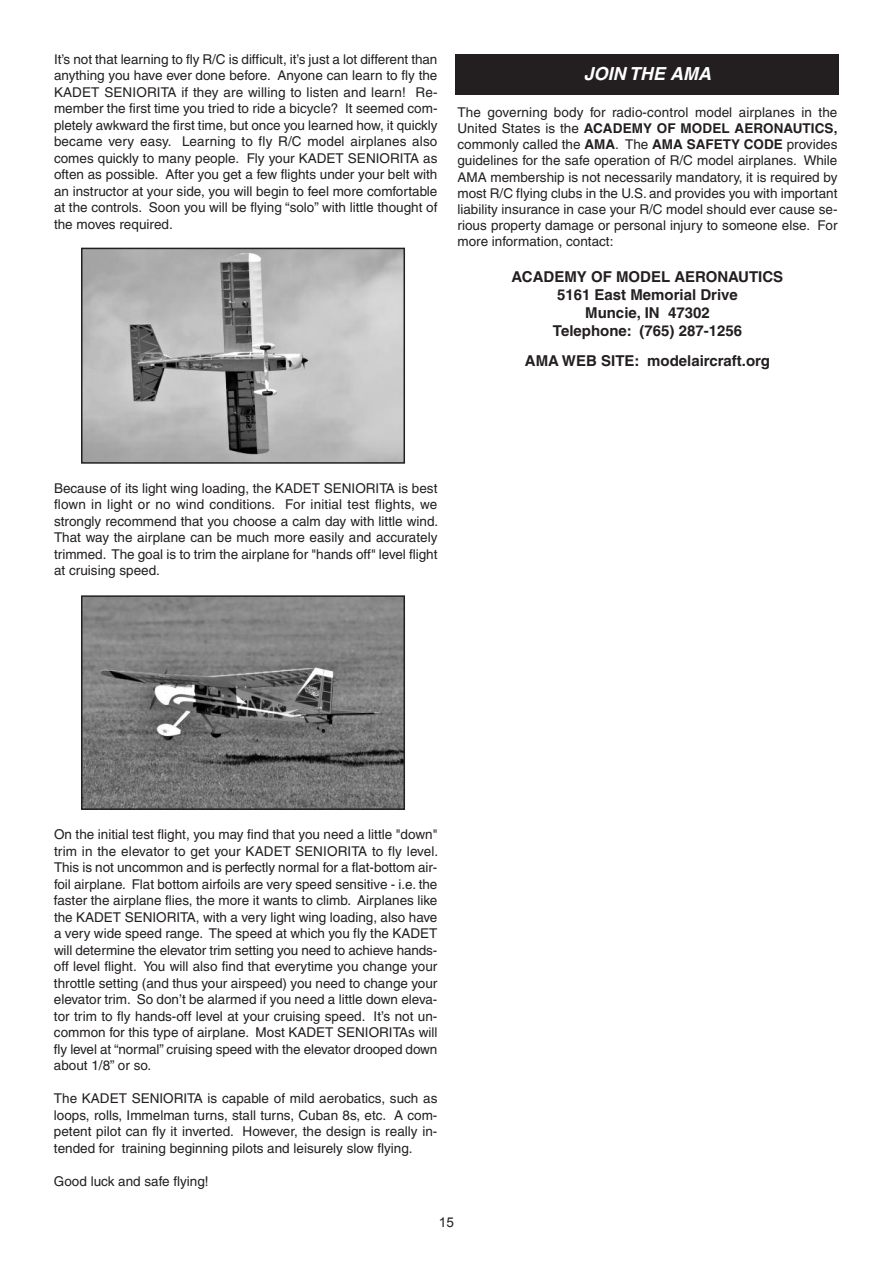
<style>
.page{position:relative;width:893px;height:1263px;background:#fff}
.page>*{position:absolute;margin:0;border:0;box-sizing:border-box;transform-origin:0 0}
.t1{font:italic 700 18px "Helvetica";color:#fff}
.t2{font:700 15px/18px "Helvetica";color:#231f20;text-align:center}
.t3{font:13.5px/16.5px "Helvetica";color:#231f20;text-align:justify}
.t4{font:13.5px "Arial";color:#231f20}
.s1{font-weight:700}
</style>
<div class="page">
<div style="left:455px;top:54px;width:384px;height:40px;background:#231f20"></div>
<img style="left:84px;top:598px;width:318px;height:209px">
<div style="left:81px;top:595px;width:324px;height:215px;border:2px solid #231f20"></div>
<img style="left:84px;top:251px;width:318px;height:210px">
<div style="left:81px;top:248px;width:324px;height:216px;border:2px solid #231f20"></div>
<p class="t3" style="left:54px;top:52px;width:385px">It’s not that learning to fly R/C is difficult, it’s just a lot different than anything you have ever done before. Anyone can learn to fly the KADET SENIORITA if they are willing to listen and learn! Re&shy;member the first time you tried to ride a bicycle? It seemed com&shy;pletely awkward the first time, but once you learned how, it quickly became very easy. Learning to fly R/C model airplanes also comes quickly to many people. Fly your KADET SENIORITA as often as possible. After you get a few flights under your belt with an instructor at your side, you will begin to feel more comfortable at the controls. Soon you will be flying “solo” with little thought of the moves required.</p>
<h1 class="t1" style="left:584px;top:68px;width:129px">JOIN THE AMA</h1>
<p class="t3" style="left:457px;top:105px;width:381px">The governing body for radio-control model airplanes in the United States is the <span class="s1">ACADEMY OF MODEL AERONAUTICS, </span>commonly called the <span class="s1">AMA</span>. The <span class="s1">AMA SAFETY CODE</span> provides guidelines for the safe operation of R/C model airplanes. While AMA membership is not necessarily mandatory, it is required by most R/C flying clubs in the U.S. and provides you with important liability insurance in case your R/C model should ever cause se&shy;rious property damage or personal injury to someone else. For more information, contact:</p>
<p class="t2" style="left:512px;top:269px;width:273px">ACADEMY OF MODEL AERONAUTICS<br>5161 East Memorial Drive<br>Muncie, IN 47302<br>Telephone: (765) 287-1256</p>
<p class="t2" style="left:525px;top:353px;width:247px">AMA WEB SITE: modelaircraft.org</p>
<p class="t3" style="left:54px;top:481px;width:386px">Because of its light wing loading, the KADET SENIORITA is best flown in light or no wind conditions. For initial test flights, we strongly recommend that you choose a calm day with little wind.<br>That way the airplane can be much more easily and accurately trimmed. The goal is to trim the airplane for "hands off" level flight at cruising speed.</p>
<p class="t3" style="left:54px;top:827px;width:386px">On the initial test flight, you may find that you need a little "down" trim in the elevator to get your KADET SENIORITA to fly level.<br>This is not uncommon and is perfectly normal for a flat-bottom air&shy;foil airplane. Flat bottom airfoils are very speed sensitive - i.e. the faster the airplane flies, the more it wants to climb. Airplanes like the KADET SENIORITA, with a very light wing loading, also have a very wide speed range. The speed at which you fly the KADET will determine the elevator trim setting you need to achieve hands&shy;off level flight. You will also find that everytime you change your throttle setting (and thus your airspeed) you need to change your elevator trim. So don’t be alarmed if you need a little down eleva&shy;tor trim to fly hands-off level at your cruising speed. It’s not un&shy;common for this type of airplane. Most KADET SENIORITAs will fly level at “normal” cruising speed with the elevator drooped down about 1/8” or so.</p>
<p class="t3" style="left:54px;top:1091px;width:385px">The KADET SENIORITA is capable of mild aerobatics, such as loops, rolls, Immelman turns, stall turns, Cuban 8s, etc. A com&shy;petent pilot can fly it inverted. However, the design is really in&shy;tended for training beginning pilots and leisurely slow flying.</p>
<p class="t3" style="left:54px;top:1174px;width:156px">Good luck and safe flying!</p>
<p class="t4" style="left:439px;top:1215px;width:17px">15</p>
</div>
